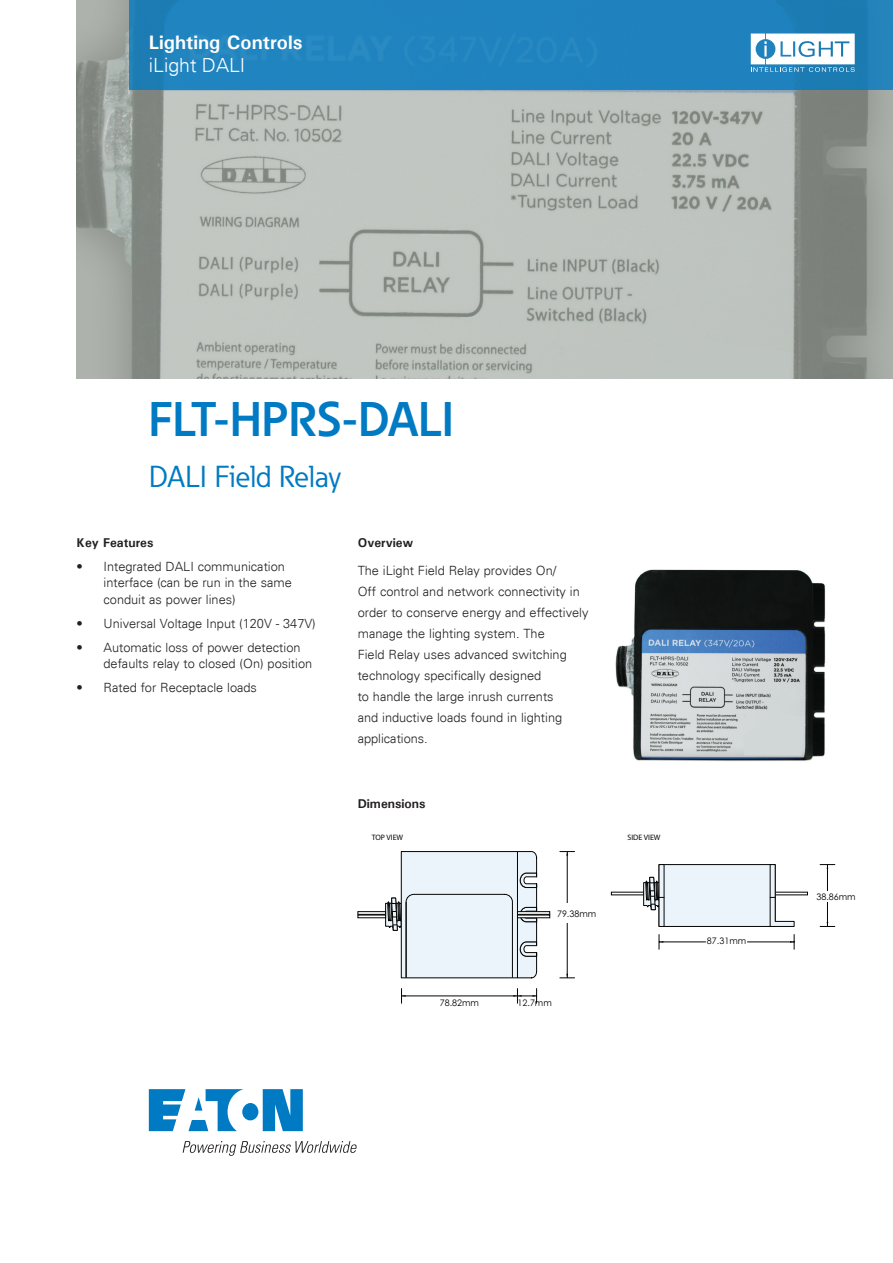
<style>
.page{position:relative;width:893px;height:1263px;background:#fff}
.page>*{position:absolute;margin:0;border:0;box-sizing:border-box;transform-origin:0 0}
._01_Headline___ADJ_S{font:700 48px "Eaton";color:#007ac2}
._01_Headline___ADJ_S-2{font:30px "Eaton";letter-spacing:-.01em;color:#007ac2}
._00_Product__Line_1{font:700 19.5px "Univers";color:#fff}
._00_Product__Line_2{font:300 19.5px "Univers";color:#fff}
._02_Body__8_5_pt{font:300 12.75px/21px "Univers";color:#231f20}
._02_Body_Head__8_5_p{font:700 12.75px "Univers";color:#231f20}
._02_Body__8_5_pt-2{font:700 12.75px "Univers";color:#231f20}
.t1{font:9px "Century Gothic";color:#040503}
.t2{font:7.8px "Gotham";color:#040503}
</style>
<div class="page">
<img style="left:615px;top:569px;width:211px;height:192px">
<img style="left:77px;top:0;width:816px;height:378px">
<svg style="left:820px;top:864px;width:15px;height:5px"></svg>
<svg style="left:820px;top:922px;width:15px;height:5px"></svg>
<hr style="left:827px;top:864px;width:1px;height:62px;background:#040503">
<div style="left:659px;top:864px;width:116px;height:62px;background:#ebf4fb;border:1px solid #040503"></div>
<div style="left:815px;top:891px;width:25px;height:10px;background:#fff"></div>
<div style="left:358px;top:911px;width:28px;height:3px;border:1px solid #040503"></div>
<hr style="left:747px;top:942px;width:47px;height:1px;background:#040503">
<hr style="left:659px;top:942px;width:46px;height:1px;background:#040503">
<svg style="left:790px;top:934px;width:5px;height:15px"></svg>
<svg style="left:659px;top:934px;width:4px;height:15px"></svg>
<svg style="left:560px;top:851px;width:15px;height:5px"></svg>
<svg style="left:560px;top:974px;width:15px;height:4px"></svg>
<hr style="left:567px;top:851px;width:1px;height:127px;background:#040503">
<div style="left:555px;top:904px;width:25px;height:19px;background:#fff"></div>
<hr style="left:401px;top:996px;width:116px;height:1px;background:#040503">
<svg style="left:401px;top:988px;width:5px;height:15px"></svg>
<svg style="left:513px;top:988px;width:24px;height:15px"></svg>
<div style="left:517px;top:911px;width:33px;height:3px;background:#fff;border:1px solid #040503"></div>
<svg style="left:659px;top:864px;width:5px;height:62px"></svg>
<svg style="left:385px;top:851px;width:152px;height:127px;background:#d5dce2"></svg>
<svg style="left:770px;top:864px;width:24px;height:63px"></svg>
<svg style="left:643px;top:867px;width:21px;height:43px"></svg>
<svg style="left:149px;top:1089px;width:154px;height:42px"></svg>
<svg style="left:183px;top:1141px;width:174px;height:15px"></svg>
<div style="left:129px;top:0;width:764px;height:90px;background:linear-gradient(to right,#2185c0,#1e80ba)"></div>
<svg style="left:751px;top:34px;width:104px;height:38px"></svg>
<p class="_00_Product__Line_1" style="left:149px;top:30px;width:155px">Lighting Controls</p>
<p class="_00_Product__Line_2" style="left:149px;top:53px;width:98px">iLight DALI</p>
<p class="_01_Headline___ADJ_S" style="left:149px;top:389px;width:306px">FLT-HPRS-DALI</p>
<p class="_01_Headline___ADJ_S-2" style="left:149px;top:457px;width:194px">DALI Field Relay</p>
<p class="_02_Body_Head__8_5_p" style="left:77px;top:534px;width:78px">Key Features</p>
<p class="_02_Body__8_5_pt" style="left:104px;top:558px;width:190px;line-height:16.5px;text-indent:-27px">• Integrated DALI communication interface (can be run in the same conduit as power lines)</p>
<p class="_02_Body__8_5_pt" style="left:77px;top:613px;width:241px">• Universal Voltage Input (120V - 347V)</p>
<p class="_02_Body__8_5_pt" style="left:104px;top:639px;width:210px;line-height:16.5px;text-indent:-27px">• Automatic loss of power detection defaults relay to closed (On) position</p>
<p class="_02_Body__8_5_pt" style="left:77px;top:677px;width:182px">• Rated for Receptacle loads</p>
<p class="_02_Body_Head__8_5_p" style="left:358px;top:534px;width:57px">Overview</p>
<p class="_02_Body__8_5_pt" style="left:358px;top:560px;width:232px">The iLight Field Relay provides On/<br>Off control and network connectivity in order to conserve energy and effectively manage the lighting system. The<br>Field Relay uses advanced switching technology specifically designed<br>to handle the large inrush currents<br>and inductive loads found in lighting applications.</p>
<p class="_02_Body__8_5_pt-2" style="left:358px;top:796px;width:69px">Dimensions</p>
<p class="t2" style="left:372px;top:832px;width:33px">TOP VIEW</p>
<p class="t2" style="left:627px;top:832px;width:35px">SIDE VIEW</p>
<p class="t1" style="left:557px;top:907px;width:41px">79.38mm</p>
<p class="t1" style="left:440px;top:997px;width:41px">78.82mm</p>
<p class="t1" style="left:518px;top:997px;width:36px">12.7mm</p>
<p class="t1" style="left:707px;top:935px;width:41px">87.31mm</p>
<p class="t1" style="left:816px;top:891px;width:41px">38.86mm</p>
</div>
